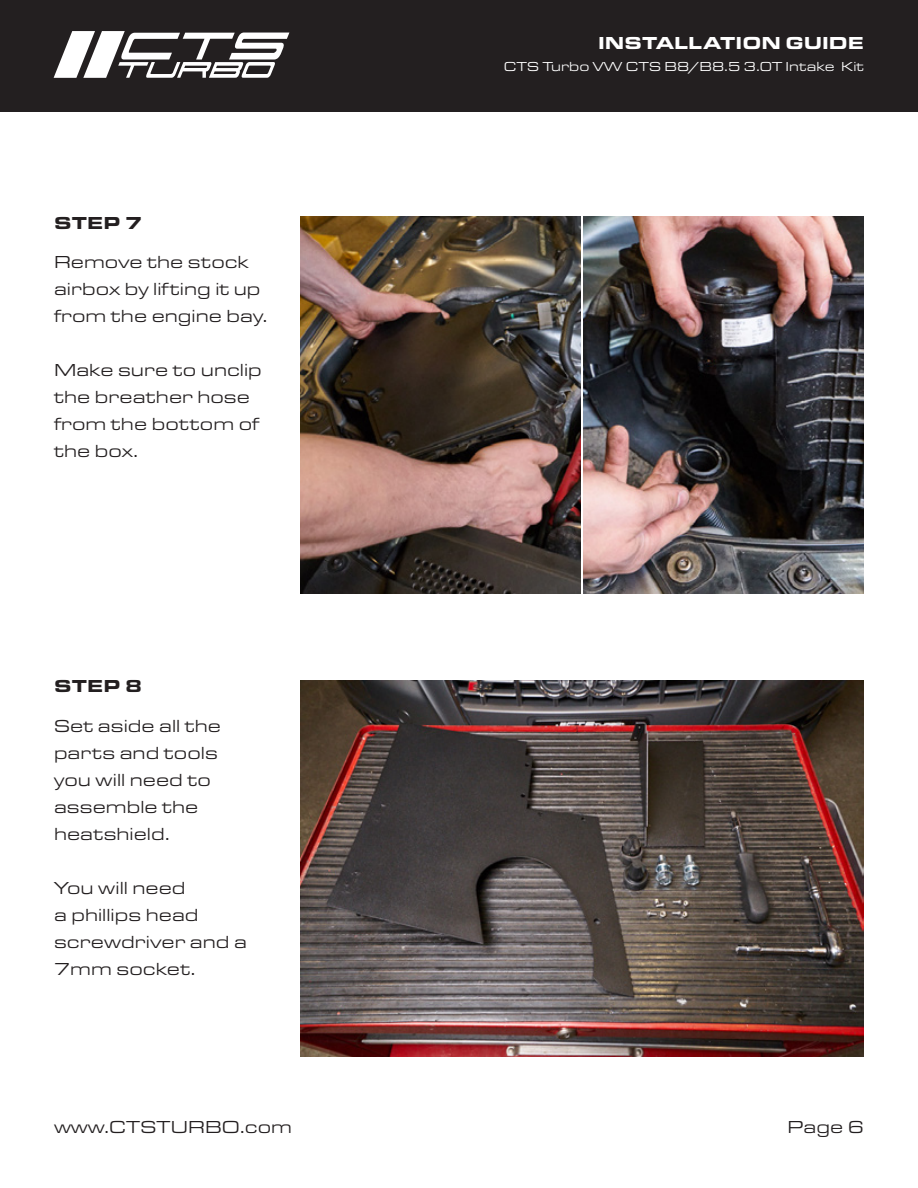
<style>
.page{position:relative;width:918px;height:1188px;background:#fff}
.page>*{position:absolute;margin:0;border:0;box-sizing:border-box;transform-origin:0 0}
.t1{font:18px/27px "Eurostile Ext";color:#231f20}
.t2{font:900 18px "Eurostile Ext";color:#fff}
.t3{font:900 18px "Eurostile Ext";letter-spacing:.01em;color:#231f20}
.t4{font:13.5px "Eurostile Ext";color:#fff}
</style>
<div class="page">
<div style="left:0;top:0;width:918px;height:112px;background:#231f20"></div>
<svg style="left:54px;top:31px;width:235px;height:47px"></svg>
<img style="left:301px;top:681px;width:563px;height:376px">
<img style="left:301px;top:217px;width:280px;height:377px">
<img style="left:584px;top:217px;width:280px;height:377px">
<p class="t2" style="left:598px;top:29px;width:267px">INSTALLATION GUIDE</p>
<p class="t3" style="left:54px;top:209px;width:90px">STEP 7</p>
<p class="t1" style="left:54px;top:247px;width:215px">Remove the stock airbox by lifting it up from the engine bay.</p>
<p class="t1" style="left:54px;top:355px;width:209px">Make sure to unclip the breather hose from the bottom of the box.</p>
<p class="t3" style="left:54px;top:673px;width:90px">STEP 8</p>
<p class="t1" style="left:54px;top:712px;width:169px">Set aside all the parts and tools you will need to assemble the heatshield.</p>
<p class="t1" style="left:54px;top:874px;width:194px">You will need<br>a phillips head screwdriver and a<br>7mm socket.</p>
<p class="t4" style="left:504px;top:58px;width:362px">CTS Turbo VW CTS B8/B8.5 3.0T Intake Kit</p>
<p class="t1" style="left:54px;top:1113px;width:240px">www.CTSTURBO.com</p>
<p class="t1" style="left:787px;top:1113px;width:78px">Page 6</p>
</div>
